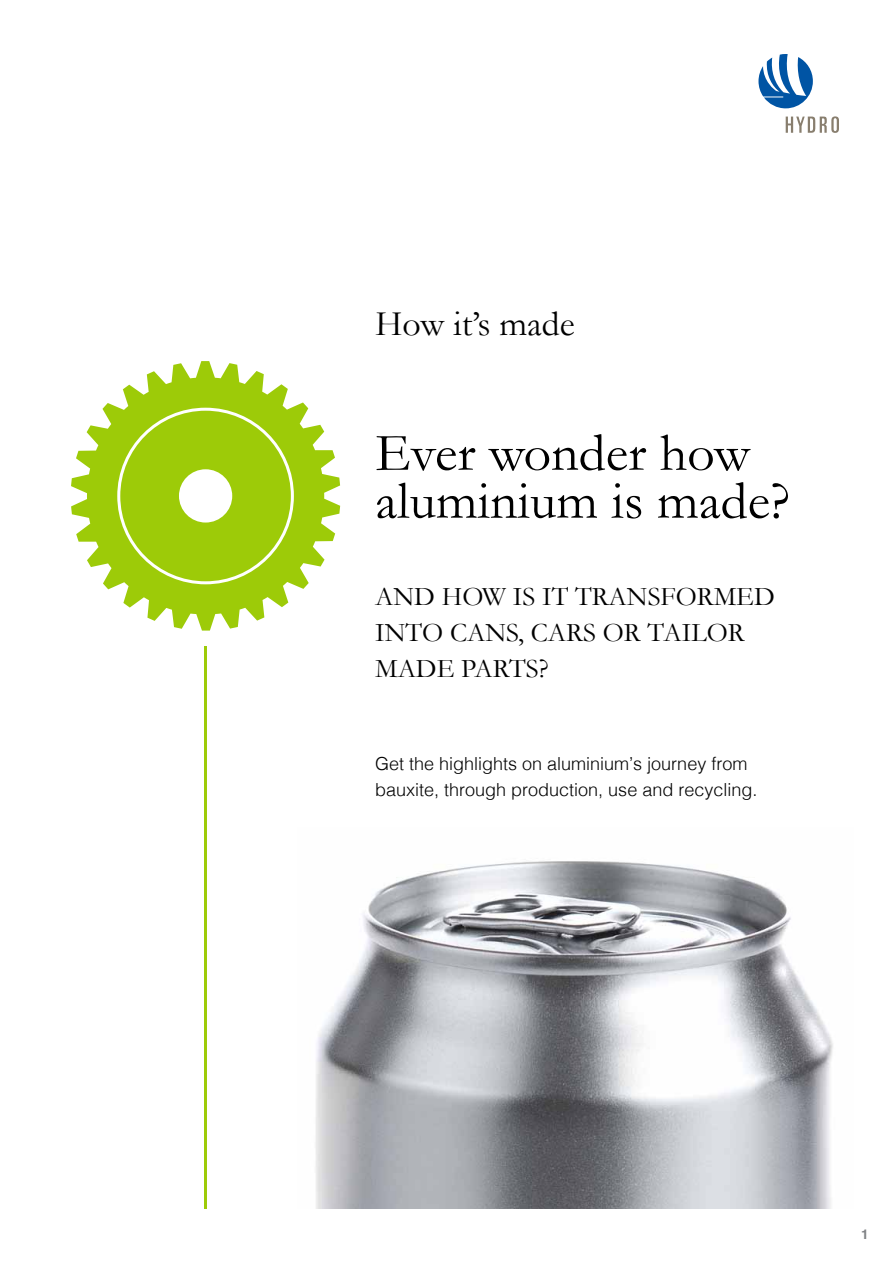
<style>
.page{position:relative;width:893px;height:1263px;background:#fff}
.page>*{position:absolute;margin:0;border:0;box-sizing:border-box;transform-origin:0 0}
.t1{font:54px/48px "Garamond";color:#000}
.t2{font:36px "Garamond";color:#000}
.t3{font:27px/36px "Garamond";color:#000}
.t4{font:300 18px/25.5px "Helvetica";color:#000}
.t5{font:700 13.5px "Helvetica";color:#808285}
</style>
<div class="page">
<svg style="left:758px;top:54px;width:55px;height:54px"></svg>
<svg style="left:786px;top:116px;width:53px;height:17px"></svg>
<hr style="left:204px;top:647px;width:3px;height:562px;background:#9dcb08">
<img style="left:315px;top:861px;width:518px;height:348px">
<svg style="left:71px;top:361px;width:269px;height:270px"></svg>
<svg style="left:120px;top:411px;width:171px;height:170px;background:#a8d125"></svg>
<h2 class="t2" style="left:375px;top:302px;width:201px">HOW IT’S MADE</h2>
<h1 class="t1" style="left:375px;top:428px;width:416px">EVER WONDER HOW<br>ALUMINIUM IS MADE?</h1>
<h3 class="t3" style="left:375px;top:578px;width:401px">AND H OW IS IT TRANSFORMED<br>INTO CANS, CARS OR TAILOR<br>MADE PARTS?</h3>
<p class="t4" style="left:375px;top:750px;width:384px">Get the highlights on aluminium’s journey from bauxite, through production, use and recycling.</p>
<p class="t5" style="left:861px;top:1224px;width:9px">1</p>
</div>
